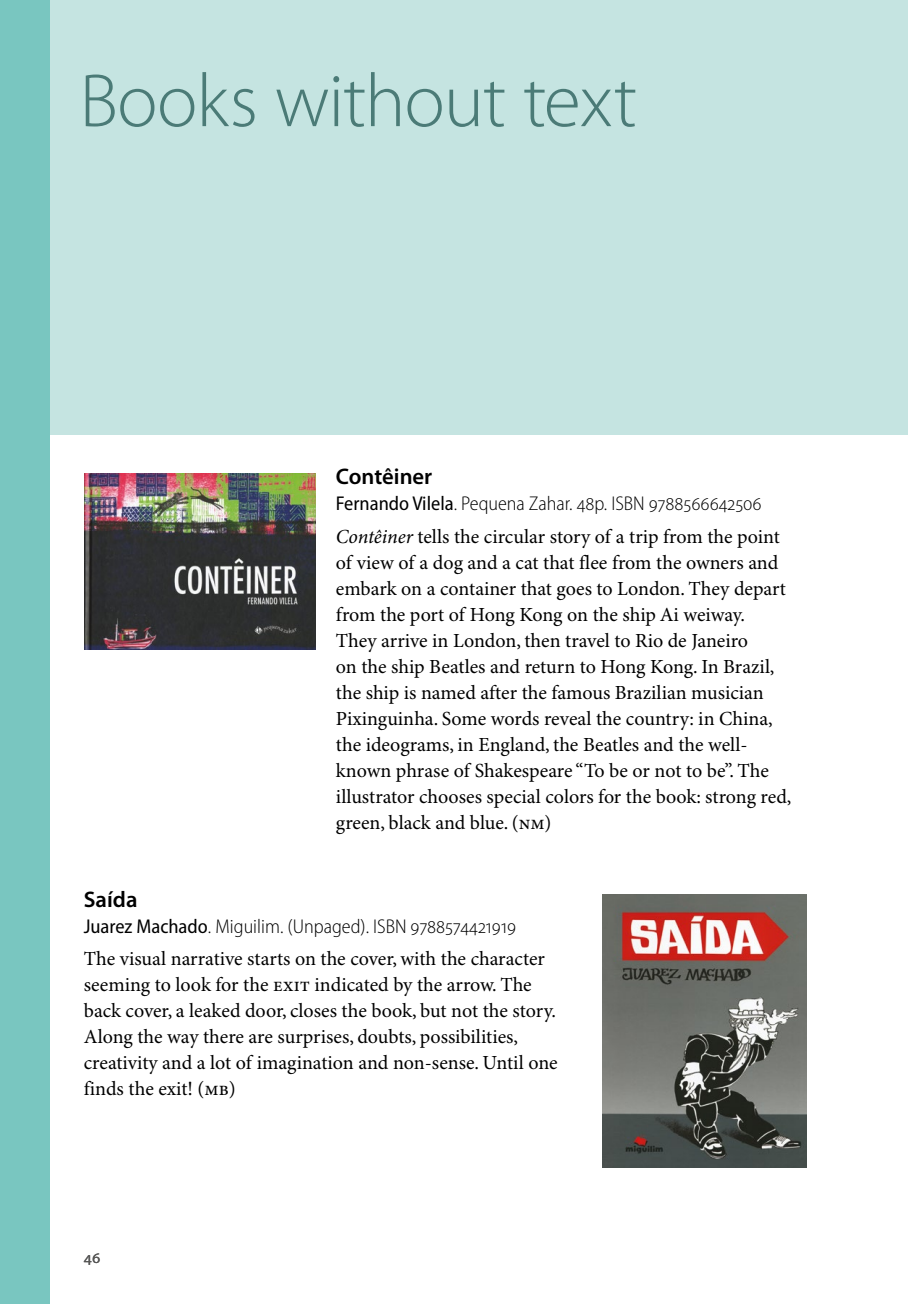
<style>
.page{position:relative;width:908px;height:1304px;background:#fff}
.page>*{position:absolute;margin:0;border:0;box-sizing:border-box;transform-origin:0 0}
.t1{font:300 76px "Myriad Pro";letter-spacing:-.015em;color:#4b7b77}
.t2{font:600 22.6px "Myriad Pro";color:#000}
.t3{font:20px/26px "Minion Pro";color:#000}
.t4{font:300 semi-condensed 20px "Myriad Pro";color:#000}
.t5{font:16px "Myriad Pro";color:#575756}
.s1{font-weight:400}
.s2{font-style:italic}
</style>
<div class="page">
<hr style="left:907px;top:0;width:1px;height:434px;background:#c1ccb1">
<div style="left:0;top:0;width:907px;height:435px;background:#c5e4e1"></div>
<div style="left:0;top:0;width:49px;height:1304px;background:#79c6c0"></div>
<img style="left:84px;top:474px;width:231px;height:175px">
<img style="left:602px;top:895px;width:204px;height:272px">
<h1 class="t1" style="left:79px;top:59px;width:559px">Books without text</h1>
<p class="t2" style="left:336px;top:464px;width:98px">Contêiner</p>
<p class="t4" style="left:336px;top:492px;width:427px"><span class="s1">Fernando Vilela</span>. Pequena Zahar. 48p. ISBN 9788566642506</p>
<p class="t3" style="left:336px;top:524px;width:457px"><span class="s2">Contêiner</span> tells the circular story of a trip from the point of view of a dog and a cat that flee from the owners and embark on a container that goes to London. They depart from the port of Hong Kong on the ship Ai weiway.<br>They arrive in London, then travel to Rio de Janeiro<br>on the ship Beatles and return to Hong Kong. In Brazil, the ship is named after the famous Brazilian musician Pixinguinha. Some words reveal the country: in China, the ideograms, in England, the Beatles and the well&shy;known phrase of Shakespeare “To be or not to be”. The illustrator chooses special colors for the book: strong red, green, black and blue. (NM)</p>
<p class="t2" style="left:84px;top:886px;width:55px">Saída</p>
<p class="t4" style="left:84px;top:914px;width:434px"><span class="s1">Juarez Machado</span>. Miguilim. (Unpaged). ISBN 9788574421919</p>
<p class="t3" style="left:84px;top:946px;width:475px">The visual narrative starts on the cover, with the character seeming to look for the EXIT indicated by the arrow. The back cover, a leaked door, closes the book, but not the story.<br>Along the way there are surprises, doubts, possibilities, creativity and a lot of imagination and non-sense. Until one finds the exit! (MB)</p>
<p class="t5" style="left:84px;top:1248px;width:18px">46</p>
</div>
